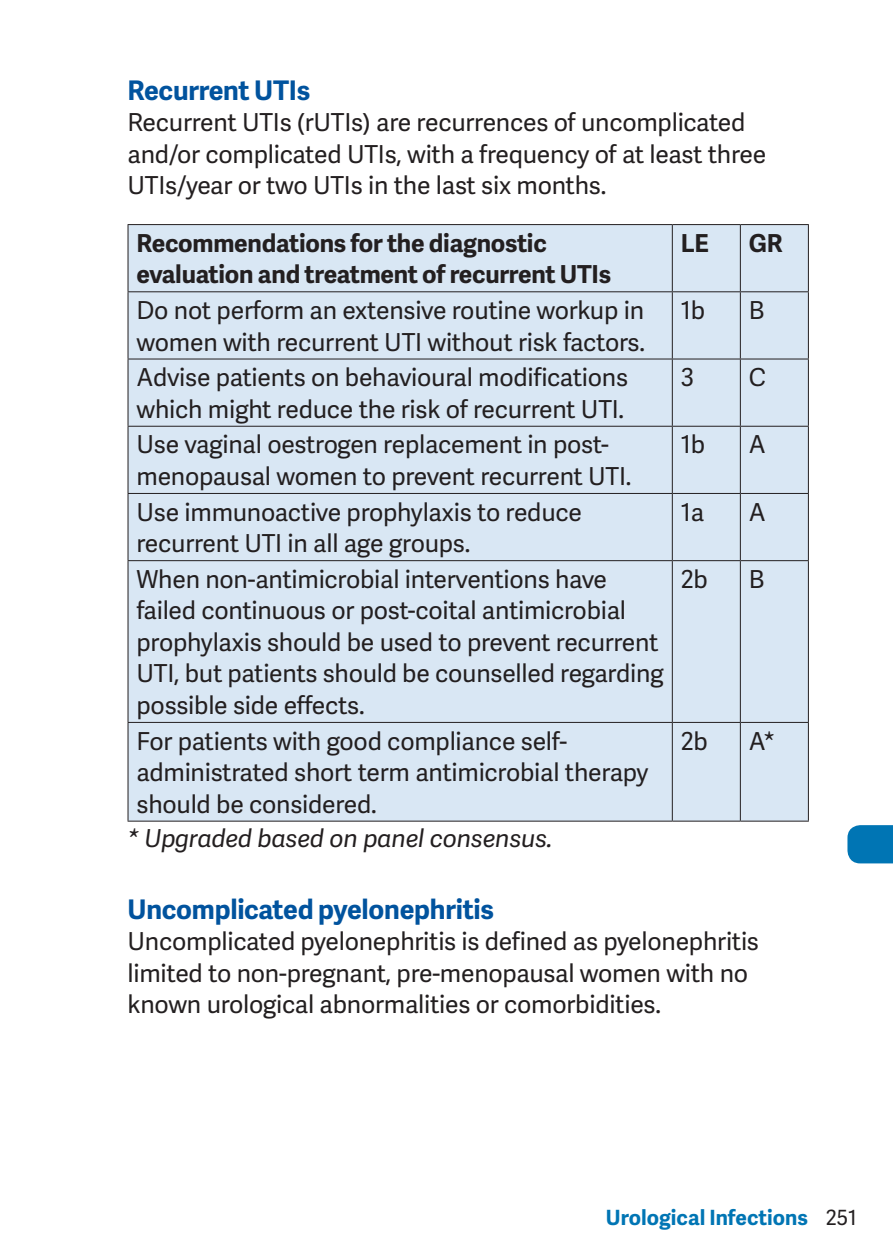
<style>
.page{position:relative;width:893px;height:1259px;background:#fff}
.page>*{position:absolute;margin:0;border:0;box-sizing:border-box;transform-origin:0 0}
.t1{font:700 27px "Adelle Sans";letter-spacing:-.01em;color:#01539e}
.t2{font:24.6px/31.5px "Adelle Sans";letter-spacing:-.01em;color:#231f20}
.t3{font:700 24.6px/31.5px "Adelle Sans";letter-spacing:-.01em;color:#231f20}
.t4{font:italic 24.6px "Adelle Sans";letter-spacing:-.01em;color:#231f20}
.t5{font:700 21px "Adelle Sans";color:#0075b4}
.s1{font-weight:400;color:#231f20}
</style>
<div class="page">
<svg style="left:847px;top:825px;width:46px;height:38px;background:#0c7bb7"></svg>
<div style="left:129px;top:225px;width:679px;height:595px;background:#d9e7f4"></div>
<hr style="left:672px;top:225px;width:1px;height:66px;background:#231f20">
<hr style="left:740px;top:225px;width:1px;height:66px;background:#231f20">
<hr style="left:128px;top:291px;width:544px;height:1px;background:#231f20">
<hr style="left:672px;top:291px;width:68px;height:1px;background:#231f20">
<hr style="left:672px;top:292px;width:1px;height:66px;background:#231f20">
<hr style="left:740px;top:291px;width:69px;height:1px;background:#231f20">
<hr style="left:740px;top:292px;width:1px;height:66px;background:#231f20">
<hr style="left:128px;top:358px;width:544px;height:1px;background:#231f20">
<hr style="left:672px;top:358px;width:68px;height:1px;background:#231f20">
<hr style="left:672px;top:359px;width:1px;height:67px;background:#231f20">
<hr style="left:740px;top:358px;width:69px;height:1px;background:#231f20">
<hr style="left:740px;top:359px;width:1px;height:67px;background:#231f20">
<hr style="left:128px;top:426px;width:544px;height:1px;background:#231f20">
<hr style="left:672px;top:426px;width:68px;height:1px;background:#231f20">
<hr style="left:672px;top:427px;width:1px;height:66px;background:#231f20">
<hr style="left:740px;top:426px;width:69px;height:1px;background:#231f20">
<hr style="left:740px;top:427px;width:1px;height:66px;background:#231f20">
<hr style="left:128px;top:493px;width:544px;height:1px;background:#231f20">
<hr style="left:672px;top:493px;width:68px;height:1px;background:#231f20">
<hr style="left:672px;top:494px;width:1px;height:66px;background:#231f20">
<hr style="left:740px;top:493px;width:69px;height:1px;background:#231f20">
<hr style="left:740px;top:494px;width:1px;height:66px;background:#231f20">
<hr style="left:128px;top:560px;width:544px;height:1px;background:#231f20">
<hr style="left:672px;top:560px;width:68px;height:1px;background:#231f20">
<hr style="left:672px;top:561px;width:1px;height:161px;background:#231f20">
<hr style="left:740px;top:560px;width:69px;height:1px;background:#231f20">
<hr style="left:740px;top:561px;width:1px;height:161px;background:#231f20">
<hr style="left:128px;top:722px;width:544px;height:1px;background:#231f20">
<hr style="left:672px;top:722px;width:68px;height:1px;background:#231f20">
<hr style="left:672px;top:723px;width:1px;height:97px;background:#231f20">
<hr style="left:740px;top:722px;width:69px;height:1px;background:#231f20">
<hr style="left:740px;top:723px;width:1px;height:97px;background:#231f20">
<hr style="left:128px;top:820px;width:544px;height:1px;background:#231f20">
<hr style="left:672px;top:820px;width:68px;height:1px;background:#231f20">
<hr style="left:740px;top:820px;width:69px;height:1px;background:#231f20">
<hr style="left:128px;top:224px;width:544px;height:1px;background:#231f20">
<hr style="left:127px;top:225px;width:2px;height:66px;background:#231f20">
<hr style="left:672px;top:224px;width:68px;height:1px;background:#231f20">
<hr style="left:740px;top:224px;width:69px;height:1px;background:#231f20">
<hr style="left:808px;top:225px;width:1px;height:66px;background:#231f20">
<hr style="left:127px;top:292px;width:2px;height:66px;background:#231f20">
<hr style="left:808px;top:292px;width:1px;height:66px;background:#231f20">
<hr style="left:127px;top:359px;width:2px;height:67px;background:#231f20">
<hr style="left:808px;top:359px;width:1px;height:67px;background:#231f20">
<hr style="left:127px;top:427px;width:2px;height:66px;background:#231f20">
<hr style="left:808px;top:427px;width:1px;height:66px;background:#231f20">
<hr style="left:127px;top:494px;width:2px;height:66px;background:#231f20">
<hr style="left:808px;top:494px;width:1px;height:66px;background:#231f20">
<hr style="left:127px;top:561px;width:2px;height:161px;background:#231f20">
<hr style="left:808px;top:561px;width:1px;height:161px;background:#231f20">
<hr style="left:127px;top:723px;width:2px;height:97px;background:#231f20">
<hr style="left:808px;top:723px;width:1px;height:97px;background:#231f20">
<p class="t1" style="left:128px;top:70px;width:184px">Recurrent UTIs</p>
<p class="t2" style="left:128px;top:106px;width:640px">Recurrent UTIs (rUTIs) are recurrences of uncomplicated and/or complicated UTIs, with a frequency of at least three<br>UTIs/year or two UTIs in the last six months.</p>
<p class="t3" style="left:137px;top:226px;width:476px">Recommendations for the diagnostic evaluation and treatment of recurrent UTIs</p>
<p class="t3" style="left:681px;top:226px;width:30px">LE</p>
<p class="t3" style="left:749px;top:226px;width:35px">GR</p>
<p class="t2" style="left:137px;top:294px;width:510px">Do not perform an extensive routine workup in women with recurrent UTI without risk factors.</p>
<p class="t2" style="left:681px;top:294px;width:26px">1b</p>
<p class="t2" style="left:749px;top:294px;width:17px">B</p>
<p class="t2" style="left:137px;top:361px;width:493px">Advise patients on behavioural modifications which might reduce the risk of recurrent UTI.</p>
<p class="t2" style="left:681px;top:361px;width:15px">3</p>
<p class="t2" style="left:749px;top:361px;width:19px">C</p>
<p class="t2" style="left:137px;top:428px;width:496px">Use vaginal oestrogen replacement in post&shy;menopausal women to prevent recurrent UTI.</p>
<p class="t2" style="left:681px;top:428px;width:26px">1b</p>
<p class="t2" style="left:749px;top:428px;width:19px">A</p>
<p class="t2" style="left:137px;top:495px;width:447px">Use immunoactive prophylaxis to reduce recurrent UTI in all age groups.</p>
<p class="t2" style="left:681px;top:495px;width:25px">1a</p>
<p class="t2" style="left:749px;top:495px;width:19px">A</p>
<p class="t2" style="left:137px;top:562px;width:529px">When non-antimicrobial interventions have failed continuous or post-coital antimicrobial prophylaxis should be used to prevent recurrent UTI, but patients should be counselled regarding possible side effects.</p>
<p class="t2" style="left:681px;top:562px;width:29px">2b</p>
<p class="t2" style="left:749px;top:562px;width:17px">B</p>
<p class="t2" style="left:137px;top:724px;width:514px">For patients with good compliance self&shy;administrated short term antimicrobial therapy should be considered.</p>
<p class="t2" style="left:681px;top:724px;width:29px">2b</p>
<p class="t2" style="left:749px;top:724px;width:28px">A*</p>
<p class="t4" style="left:128px;top:821px;width:426px">* Upgraded based on panel consensus.</p>
<p class="t1" style="left:128px;top:889px;width:368px">Uncomplicated pyelonephritis</p>
<p class="t2" style="left:128px;top:925px;width:633px">Uncomplicated pyelonephritis is defined as pyelonephritis limited to non-pregnant, pre-menopausal women with no known urological abnormalities or comorbidities.</p>
<p class="t5" style="left:606px;top:1202px;width:253px">Urological Infections <span class="s1">251</span></p>
</div>
